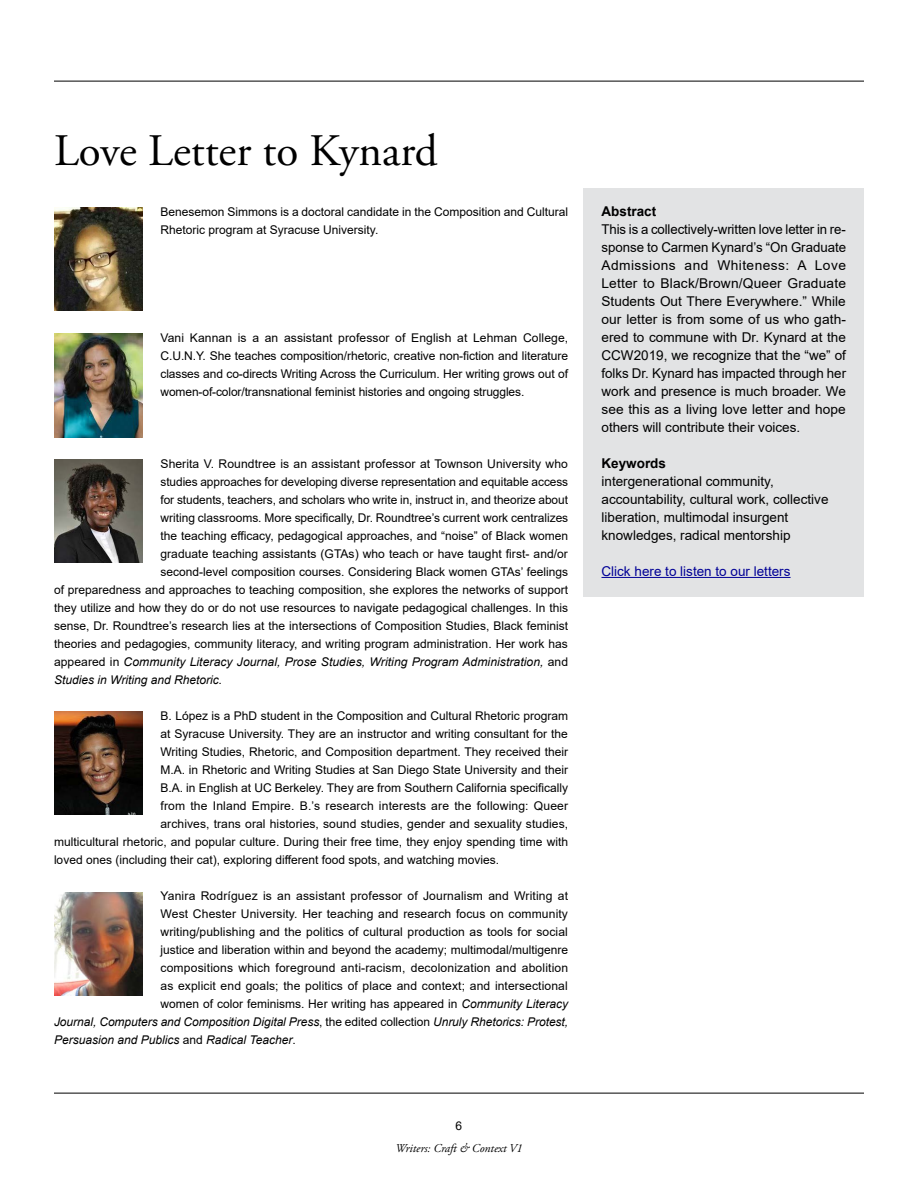
<style>
.page{position:relative;width:918px;height:1188px;background:#fff}
.page>*{position:absolute;margin:0;border:0;box-sizing:border-box;transform-origin:0 0}
.t1{font:45px "Adobe Garamond Pro";color:#000}
.t2{font:13.5px/18px "Arial";color:#000}
.t3{font:13.5px "Arial";color:#000096}
.t4{font:700 13.5px "Arial";color:#000}
.t5{font:12px/18px "Arial";color:#000;text-align:justify}
.t6{font:italic 12px/18px "Arial";color:#000}
.t7{font:italic 12px "Adobe Garamond Pro";color:#000}
.s1{font-style:italic}
.s2{font-style:normal}
</style>
<div class="page">
<hr style="left:54px;top:81px;width:810px;height:1px;background:#000">
<div style="left:584px;top:206px;width:280px;height:247px;background:#e2e3e4"></div>
<div style="left:584px;top:440px;width:280px;height:49px;background:#e2e3e4"></div>
<div style="left:584px;top:458px;width:280px;height:103px;background:#e2e3e4"></div>
<div style="left:584px;top:548px;width:280px;height:49px;background:#e2e3e4"></div>
<div style="left:584px;top:188px;width:280px;height:49px;background:#e2e3e4"></div>
<hr style="left:54px;top:1093px;width:810px;height:1px;background:#000">
<hr style="left:602px;top:577px;width:189px;height:1px;background:#000096">
<img style="left:54px;top:207px;width:88px;height:103px">
<img style="left:54px;top:459px;width:88px;height:103px">
<img style="left:54px;top:334px;width:88px;height:103px">
<img style="left:54px;top:711px;width:88px;height:103px">
<img style="left:54px;top:892px;width:88px;height:104px">
<h1 class="t1" style="left:54px;top:124px;width:385px">Love Letter to Kynard</h1>
<p class="t5" style="left:160px;top:202px;width:409px">Benesemon Simmons is a doctoral candidate in the Composition and Cultural<br>Rhetoric program at Syracuse University.</p>
<p class="t5" style="left:160px;top:328px;width:409px">Vani Kannan is a an assistant professor of English at Lehman College,</p>
<p class="t5" style="left:160px;top:346px;width:409px">C.U.N.Y. She teaches composition/rhetoric, creative non-fiction and literature classes and co-directs Writing Across the Curriculum. Her writing grows out of women-of-color/transnational feminist histories and ongoing struggles.</p>
<p class="t5" style="left:160px;top:454px;width:409px">Sherita V. Roundtree is an assistant professor at Townson University who studies approaches for developing diverse representation and equitable access for students, teachers, and scholars who write in, instruct in, and theorize about</p>
<p class="t5" style="left:160px;top:508px;width:409px">writing classrooms. More specifically, Dr. Roundtree’s current work centralizes the teaching efficacy, pedagogical approaches, and “noise” of Black women graduate teaching assistants (GTAs) who teach or have taught first- and/or second-level composition courses. Considering Black women GTAs’ feelings</p>
<p class="t5" style="left:54px;top:580px;width:516px">of preparedness and approaches to teaching composition, she explores the networks of support they utilize and how they do or do not use resources to navigate pedagogical challenges. In this sense, Dr. Roundtree’s research lies at the intersections of Composition Studies, Black feminist theories and pedagogies, community literacy, and writing program administration. Her work has appeared in <span class="s1">Community Literacy Journal, Prose Studies, Writing Program Administration,</span> and <span class="s1">Studies in Writing and Rhetoric.</span></p>
<p class="t5" style="left:160px;top:706px;width:409px">B. López is a PhD student in the Composition and Cultural Rhetoric program at Syracuse University. They are an instructor and writing consultant for the Writing Studies, Rhetoric, and Composition department. They received their</p>
<p class="t5" style="left:160px;top:760px;width:409px">M.A. in Rhetoric and Writing Studies at San Diego State University and their</p>
<p class="t5" style="left:160px;top:778px;width:409px">B.A. in English at UC Berkeley. They are from Southern California specifically</p>
<p class="t5" style="left:54px;top:796px;width:516px;text-align:right">from the Inland Empire. B.’s research interests are the following: Queer<br>archives, trans oral histories, sound studies, gender and sexuality studies,<br>multicultural rhetoric, and popular culture. During their free time, they enjoy spending time with</p>
<p class="t5" style="left:54px;top:850px;width:447px">loved ones (including their cat), exploring different food spots, and watching movies.</p>
<p class="t5" style="left:160px;top:886px;width:409px">Yanira Rodríguez is an assistant professor of Journalism and Writing at<br>West Chester University. Her teaching and research focus on community</p>
<p class="t5" style="left:160px;top:922px;width:409px">writing/publishing and the politics of cultural production as tools for social justice and liberation within and beyond the academy; multimodal/multigenre</p>
<p class="t5" style="left:160px;top:958px;width:409px">compositions which foreground anti-racism, decolonization and abolition as explicit end goals; the politics of place and context; and intersectional women of color feminisms. Her writing has appeared in <span class="s1">Community Literacy</span></p>
<p class="t6" style="left:54px;top:1013px;width:516px">Journal, Computers and Composition Digital Press<span class="s2">, the edited collection</span> Unruly Rhetorics: Protest,<br>Persuasion and Publics <span class="s2">and</span> Radical Teacher<span class="s2">.</span></p>
<p class="t5" style="left:456px;top:1116px;width:8px">6</p>
<p class="t7" style="left:396px;top:1141px;width:128px">Writers: Craft &amp; Context V1</p>
<h5 class="t4" style="left:602px;top:202px;width:56px">Abstract</h5>
<p class="t2" style="left:602px;top:220px;width:246px">This is a collectively-written love letter in re&shy;sponse to Carmen Kynard’s “On Graduate</p>
<p class="t2" style="left:602px;top:256px;width:246px">Admissions and Whiteness: A Love<br>Letter to Black/Brown/Queer Graduate</p>
<p class="t2" style="left:602px;top:292px;width:246px;text-align:justify">Students Out There Everywhere.” While our letter is from some of us who gath&shy;ered to commune with Dr. Kynard at the CCW2019, we recognize that the “we” of folks Dr. Kynard has impacted through her work and presence is much broader. We see this as a living love letter and hope others will contribute their voices.</p>
<h5 class="t4" style="left:602px;top:454px;width:66px">Keywords</h5>
<p class="t2" style="left:602px;top:472px;width:229px">intergenerational community, accountability, cultural work, collective liberation, multimodal insurgent knowledges, radical mentorship</p>
<p class="t3" style="left:602px;top:562px;width:191px">Click here to listen to our letters</p>
</div>
